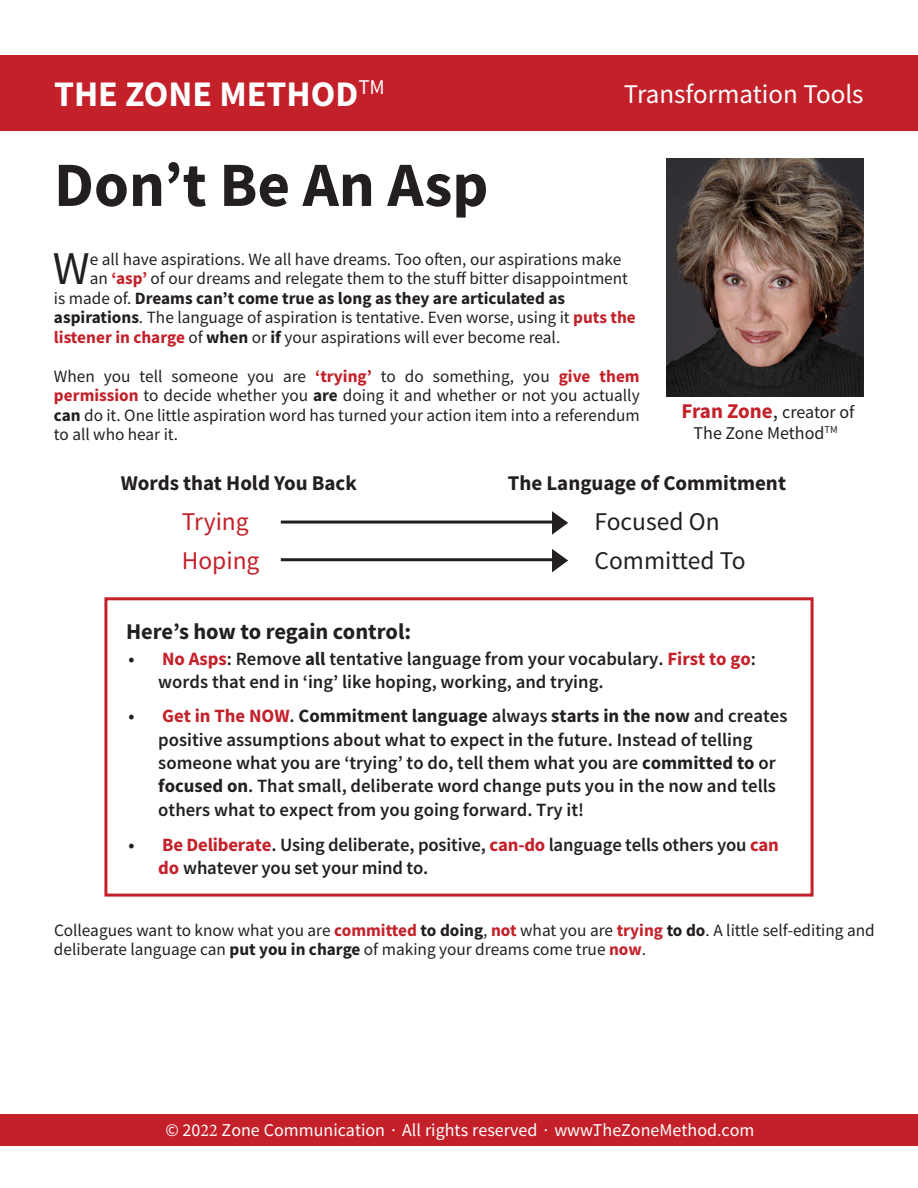
<style>
.page{position:relative;width:918px;height:1188px;background:#fff}
.page>*{position:absolute;margin:0;border:0;box-sizing:border-box;transform-origin:0 0}
.t1{font:700 63px "Source Sans Pro";color:#231f20}
.t2{font:46.95px "Source Sans Pro";color:#231f20}
.t3{font:700 36px "Source Sans Pro";color:#fff}
.t4{font:27px "Source Sans Pro";color:#fff}
.t5{font:25.5px "Source Sans Pro";color:#231f20}
.t6{font:25.5px "Source Sans Pro";color:#c42029}
.t7{font:700 22.5px "Source Sans Pro";color:#231f20}
.t8{font:700 21px "Source Sans Pro";color:#231f20}
.t9{font:600 18.75px/23.4px "Source Sans Pro";color:#231f20}
.t10{font:18px "Source Sans Pro";color:#fff}
.t11{font:18px/21px "Source Sans Pro";color:#231f20;text-align:center}
.t12{font:17.25px/19.5px "Source Sans Pro";color:#231f20;text-align:justify}
.t13{font:700 17.25px "Source Sans Pro";color:#231f20}
.s1{font-weight:700;color:#c42029}
.s2{font-weight:400}
.s3{font-weight:700}
.s4{font-weight:700;font-size:21px;color:#c42029}
.s5{font-size:21px}
.s6{font-family:"Minion Pro"}
</style>
<div class="page">
<div style="left:0;top:55px;width:917px;height:76px;background:#c42029"></div>
<div style="left:0;top:1114px;width:918px;height:31px;background:#c42029"></div>
<img style="left:666px;top:159px;width:198px;height:237px">
<div style="left:104px;top:597px;width:710px;height:300px;border:3px solid #c42029"></div>
<hr style="left:281px;top:521px;width:282px;height:3px;background:#231f20">
<hr style="left:281px;top:558px;width:282px;height:3px;background:#231f20">
<svg style="left:552px;top:511px;width:16px;height:24px"></svg>
<svg style="left:552px;top:549px;width:16px;height:23px"></svg>
<p class="t3" style="left:54px;top:70px;width:332px">THE ZONE METHOD<sup>TM</sup></p>
<p class="t4" style="left:624px;top:77px;width:241px">Transformation Tools</p>
<p class="t1" style="left:54px;top:142px;width:436px">Don’t Be An Asp</p>
<p class="t2" style="left:53px;top:239px;width:38px">W</p>
<p class="t12" style="left:90px;top:249px;width:533px">e all have aspirations. We all have dreams. Too often, our aspirations make</p>
<p class="t12" style="left:90px;top:269px;width:540px">an <span class="s1">‘asp’</span> of our dreams and relegate them to the stuff bitter disappointment</p>
<p class="t13" style="left:54px;top:287px;width:513px"><span class="s2">is made of.</span> Dreams can’t come true as long as they are articulated as</p>
<p class="t12" style="left:54px;top:308px;width:583px"><span class="s3">aspirations</span>. The language of aspiration is tentative. Even worse, using it <span class="s1">puts the</span></p>
<p class="t12" style="left:54px;top:327px;width:508px"><span class="s1">listener in charge</span> of <span class="s3">when</span> or <span class="s3">if</span> your aspirations will ever become real.</p>
<p class="t12" style="left:54px;top:366px;width:587px">When you tell someone you are <span class="s1">‘trying’</span> to do something, you <span class="s1">give them permission</span> to decide whether you <span class="s3">are</span> doing it and whether or not you actually <span class="s3">can</span> do it. One little aspiration word has turned your action item into a referendum to all who hear it.</p>
<p class="t11" style="left:682px;top:402px;width:174px"><span class="s4">Fran Zone</span><span class="s5">,</span> creator of<br>The Zone Method<sup>TM</sup></p>
<p class="t8" style="left:121px;top:469px;width:238px">Words that Hold You Back</p>
<p class="t8" style="left:508px;top:469px;width:280px">The Language of Commitment</p>
<p class="t6" style="left:182px;top:505px;width:68px">Trying</p>
<p class="t6" style="left:182px;top:544px;width:79px">Hoping</p>
<p class="t5" style="left:595px;top:505px;width:127px">Focused On</p>
<p class="t5" style="left:595px;top:544px;width:153px">Committed To</p>
<p class="t7" style="left:126px;top:616px;width:287px">Here’s how to regain control:</p>
<p class="t9" style="left:158px;top:647px;width:599px;line-height:23px;text-indent:-30px">• <span class="s1">No Asps</span>: Remove <span class="s3">all</span> tentative language from your vocabulary. <span class="s1">First to go</span>: words that end in ‘ing’ like hoping, working, and trying.</p>
<p class="t9" style="left:158px;top:704px;width:631px;text-indent:-30px">• <span class="s1">Get in The NOW</span>. <span class="s3">Commitment language</span> always <span class="s3">starts in the now</span> and creates positive assumptions about what to expect in the future. Instead of telling someone what you are ‘trying’ to do, tell them what you are <span class="s3">committed to</span> or <span class="s3">focused on</span>. That small, deliberate word change puts you in the now and tells others what to expect from you going forward. Try it!</p>
<p class="t9" style="left:158px;top:834px;width:622px;line-height:22.5px;text-indent:-30px">• <span class="s1">Be Deliberate</span>. Using deliberate, positive, <span class="s1">can-do</span> language tells others you <span class="s1">can do</span> whatever you set your mind to.</p>
<p class="t12" style="left:54px;top:920px;width:822px">Colleagues want to know what you are <span class="s1">committed</span> <span class="s3">to doing</span>, <span class="s1">not</span> what you are <span class="s1">trying</span> <span class="s3">to do</span>. A little self-editing and deliberate language can <span class="s3">put you in charge</span> of making your dreams come true <span class="s1">now</span>.</p>
<p class="t10" style="left:166px;top:1118px;width:591px">© 20<span class="s6">22</span> Zone Communication ∙ All rights reserved ∙ www.TheZoneMethod.com</p>
</div>
